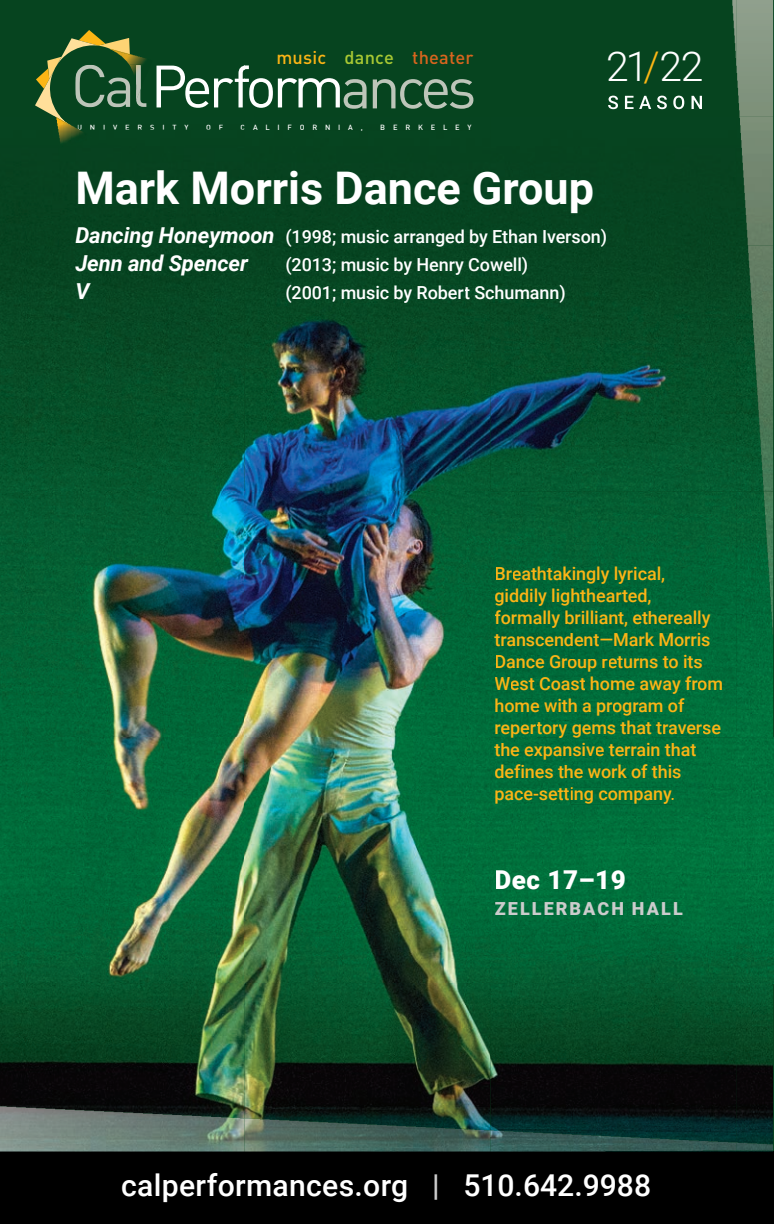
<style>
.page{position:relative;width:774px;height:1224px;background:#fff}
.page>*{position:absolute;margin:0;border:0;box-sizing:border-box;transform-origin:0 0}
.t1{font:58.8px "DIN";letter-spacing:-.07em;color:#bdc5b9}
.t2{font:700 45px "Roboto";color:#fff}
.t3{font:300 41px "Roboto";color:#fff}
.t4{font:500 30.2px "Roboto";letter-spacing:.01em;color:#fff}
.t5{font:900 26px "Roboto";letter-spacing:.02em;color:#fff}
.t6{font:italic 700 22px "Roboto";letter-spacing:-.005em;color:#fff}
.t7{font:500 18.2px "DIN";letter-spacing:.01em;color:#fbb416}
.t8{font:500 18.2px "DIN";letter-spacing:.01em;color:#d8651e}
.t9{font:500 18px "Roboto";letter-spacing:-.005em;color:#fbb416}
.t10{font:500 18px "Roboto";letter-spacing:-.005em;color:#fff}
.t11{font:900 18px "Roboto";letter-spacing:.115em;color:#ccc}
.t12{font:500 7.4px "DIN";letter-spacing:1.05em;color:#fff}
.s1{color:#a8c833}
.s2{color:#fcb615}
.s3{color:#fff}
.s4{font-weight:700;font-style:italic;font-size:22px}
.s5{color:#ccc}
</style>
<div class="page">
<svg style="left:0;top:0;width:736px;height:637px;background:#054b24"></svg>
<svg style="left:608px;top:96px;width:94px;height:13px"></svg>
<div style="left:0;top:1152px;width:773px;height:72px;background:#000"></div>
<img style="left:0;top:130px;width:245px;height:607px">
<img style="left:210px;top:232px;width:35px;height:14px">
<div style="left:78px;top:170px;width:167px;height:34px;background:#07421f"></div>
<img style="left:130px;top:124px;width:115px;height:6px">
<div style="left:75px;top:227px;width:134px;height:19px;background:#074320"></div>
<img style="left:130px;top:49px;width:22px;height:25px">
<img style="left:130px;top:65px;width:17px;height:33px">
<img style="left:130px;top:98px;width:17px;height:3px">
<img style="left:56px;top:130px;width:37px;height:18px">
<svg style="left:35px;top:30px;width:95px;height:100px;background:#295729"></svg>
<img style="left:110px;top:49px;width:20px;height:6px">
<img style="left:56px;top:117px;width:14px;height:8px">
<div style="left:245px;top:116px;width:495px;height:130px;background:#064320"></div>
<div style="left:286px;top:229px;width:222px;height:17px;background:#064421"></div>
<img style="left:300px;top:124px;width:172px;height:7px">
<img style="left:253px;top:124px;width:39px;height:6px">
<img style="left:557px;top:229px;width:49px;height:17px">
<img style="left:509px;top:230px;width:47px;height:13px">
<div style="left:520px;top:180px;width:73px;height:33px;background:#064220"></div>
<img style="left:732px;top:0;width:4px;height:58px">
<img style="left:736px;top:0;width:37px;height:116px">
<img style="left:740px;top:116px;width:33px;height:130px">
<img style="left:77px;top:283px;width:14px;height:16px">
<div style="left:128px;top:255px;width:117px;height:21px;background:#064421"></div>
<img style="left:75px;top:255px;width:48px;height:16px">
<img style="left:75px;top:246px;width:170px;height:2px">
<svg style="left:209px;top:232px;width:1px;height:16px"></svg>
<img style="left:245px;top:246px;width:503px;height:246px">
<img style="left:486px;top:285px;width:79px;height:18px">
<img style="left:464px;top:286px;width:21px;height:13px">
<div style="left:286px;top:285px;width:178px;height:18px;background:#064823"></div>
<div style="left:286px;top:257px;width:241px;height:18px;background:#074622"></div>
<img style="left:286px;top:246px;width:193px;height:1px">
<img style="left:748px;top:246px;width:25px;height:246px">
<img style="left:245px;top:492px;width:245px;height:245px">
<img style="left:490px;top:637px;width:246px;height:100px">
<img style="left:687px;top:725px;width:33px;height:9px">
<svg style="left:652px;top:722px;width:34px;height:12px"></svg>
<img style="left:559px;top:721px;width:92px;height:16px">
<img style="left:543px;top:725px;width:16px;height:9px">
<svg style="left:536px;top:722px;width:6px;height:12px"></svg>
<img style="left:501px;top:725px;width:35px;height:12px">
<svg style="left:496px;top:725px;width:5px;height:9px"></svg>
<img style="left:639px;top:698px;width:45px;height:14px">
<img style="left:612px;top:703px;width:27px;height:13px">
<img style="left:496px;top:699px;width:116px;height:17px">
<img style="left:698px;top:681px;width:24px;height:9px">
<svg style="left:692px;top:681px;width:6px;height:9px"></svg>
<img style="left:672px;top:676px;width:20px;height:18px">
<img style="left:495px;top:677px;width:177px;height:13px">
<svg style="left:694px;top:659px;width:8px;height:10px"></svg>
<img style="left:669px;top:655px;width:24px;height:14px">
<img style="left:624px;top:657px;width:44px;height:12px">
<img style="left:608px;top:657px;width:14px;height:12px">
<img style="left:568px;top:659px;width:40px;height:13px">
<img style="left:496px;top:656px;width:71px;height:13px">
<img style="left:601px;top:633px;width:109px;height:14px">
<img style="left:507px;top:633px;width:92px;height:14px">
<svg style="left:495px;top:635px;width:12px;height:12px"></svg>
<img style="left:674px;top:611px;width:36px;height:17px">
<img style="left:649px;top:611px;width:25px;height:13px">
<img style="left:625px;top:612px;width:22px;height:15px">
<div style="left:495px;top:611px;width:128px;height:17px;background:#006637"></div>
<img style="left:629px;top:589px;width:21px;height:16px">
<svg style="left:622px;top:590px;width:5px;height:12px"></svg>
<div style="left:496px;top:588px;width:125px;height:18px;background:#006637"></div>
<div style="left:554px;top:566px;width:110px;height:18px;background:#006436"></div>
<img style="left:538px;top:567px;width:14px;height:13px">
<img style="left:496px;top:567px;width:40px;height:13px">
<img style="left:736px;top:492px;width:37px;height:245px">
<img style="left:764px;top:492px;width:9px;height:143px">
<img style="left:0;top:737px;width:773px;height:246px">
<svg style="left:563px;top:789px;width:6px;height:12px"></svg>
<img style="left:496px;top:789px;width:67px;height:15px">
<img style="left:659px;top:765px;width:22px;height:14px">
<img style="left:565px;top:765px;width:92px;height:14px">
<img style="left:495px;top:765px;width:68px;height:14px">
<img style="left:637px;top:743px;width:59px;height:13px">
<svg style="left:632px;top:747px;width:5px;height:9px"></svg>
<img style="left:596px;top:744px;width:35px;height:12px">
<img style="left:501px;top:743px;width:94px;height:17px">
<svg style="left:495px;top:744px;width:5px;height:12px"></svg>
<img style="left:559px;top:737px;width:92px;height:1px">
<img style="left:501px;top:737px;width:35px;height:1px">
<img style="left:647px;top:902px;width:35px;height:13px">
<img style="left:626px;top:902px;width:18px;height:13px">
<img style="left:598px;top:902px;width:25px;height:13px">
<img style="left:495px;top:902px;width:101px;height:13px">
<img style="left:496px;top:871px;width:129px;height:19px">
<img style="left:571px;top:787px;width:101px;height:17px">
<img style="left:0;top:983px;width:245px;height:123px">
<img style="left:0;top:1106px;width:245px;height:46px">
<img style="left:245px;top:983px;width:245px;height:135px">
<img style="left:245px;top:1118px;width:245px;height:34px">
<img style="left:490px;top:983px;width:283px;height:169px">
<img style="left:490px;top:1130px;width:246px;height:22px">
<img style="left:736px;top:1142px;width:37px;height:9px">
<p class="t7" style="left:276px;top:47px;width:119px">music <span class="s1">dance</span></p>
<p class="t8" style="left:412px;top:47px;width:63px">theater</p>
<h3 class="t3" style="left:606px;top:43px;width:99px">21<span class="s2">/</span>22</h3>
<h1 class="t1" style="left:71px;top:50px;width:407px">Cal <span class="s3">Perform</span>ances</h1>
<p class="t12" style="left:77px;top:123px;width:113px">UNIVERSITY</p>
<p class="t12" style="left:206px;top:123px;width:19px">O F</p>
<p class="t12" style="left:241px;top:123px;width:6px">C</p>
<p class="t12" style="left:253px;top:123px;width:111px">ALIFORNIA,</p>
<p class="t12" style="left:380px;top:123px;width:93px">BERKELEY</p>
<h2 class="t2" style="left:75px;top:162px;width:520px">Mark Morris Dance Group</h2>
<p class="t6" style="left:75px;top:223px;width:165px">Dancin Honeym</p>
<p class="t10" style="left:239px;top:227px;width:370px"><span class="s4">oon</span> 1998 music arran ed by Ethan Iverson)</p>
<p class="t10" style="left:285px;top:227px;width:8px">(</p>
<p class="t10" style="left:332px;top:227px;width:6px">;</p>
<p class="t10" style="left:435px;top:227px;width:12px">g</p>
<p class="t6" style="left:141px;top:223px;width:14px">g</p>
<p class="t6" style="left:75px;top:251px;width:174px">Jenn and Spencer</p>
<p class="t6" style="left:75px;top:279px;width:16px">V</p>
<p class="t10" style="left:285px;top:255px;width:244px">(2013; music by Henry Cowell)</p>
<p class="t10" style="left:285px;top:283px;width:282px">(2001; music by Robert Schumann)</p>
<p class="t9" style="left:495px;top:564px;width:172px">Breathtakingly lyrical,</p>
<p class="t9" style="left:495px;top:586px;width:159px">giddily lighthearted,</p>
<p class="t9" style="left:495px;top:608px;width:217px">formally brilliant, ethereally</p>
<p class="t9" style="left:495px;top:630px;width:218px">transcendent—Mark Morris</p>
<p class="t9" style="left:495px;top:652px;width:210px">Dance Group returns to its</p>
<p class="t9" style="left:495px;top:674px;width:230px">West Coast home away from</p>
<p class="t9" style="left:495px;top:696px;width:191px">home with a program of</p>
<p class="t9" style="left:495px;top:718px;width:228px">re ertory gems that traverse</p>
<p class="t9" style="left:510px;top:718px;width:12px">p</p>
<p class="t9" style="left:495px;top:740px;width:203px">the expansive terrain that</p>
<p class="t9" style="left:495px;top:762px;width:189px">defines the work of this</p>
<p class="t9" style="left:495px;top:784px;width:182px">pace-setting company.</p>
<h3 class="t5" style="left:495px;top:865px;width:133px">Dec 17–19</h3>
<p class="t11" style="left:495px;top:898px;width:189px">ZELLERBACH HALL</p>
<h3 class="t4" style="left:121px;top:1168px;width:531px">calperformances.org <span class="s5">|</span> 510.642.9988</h3>
</div>
